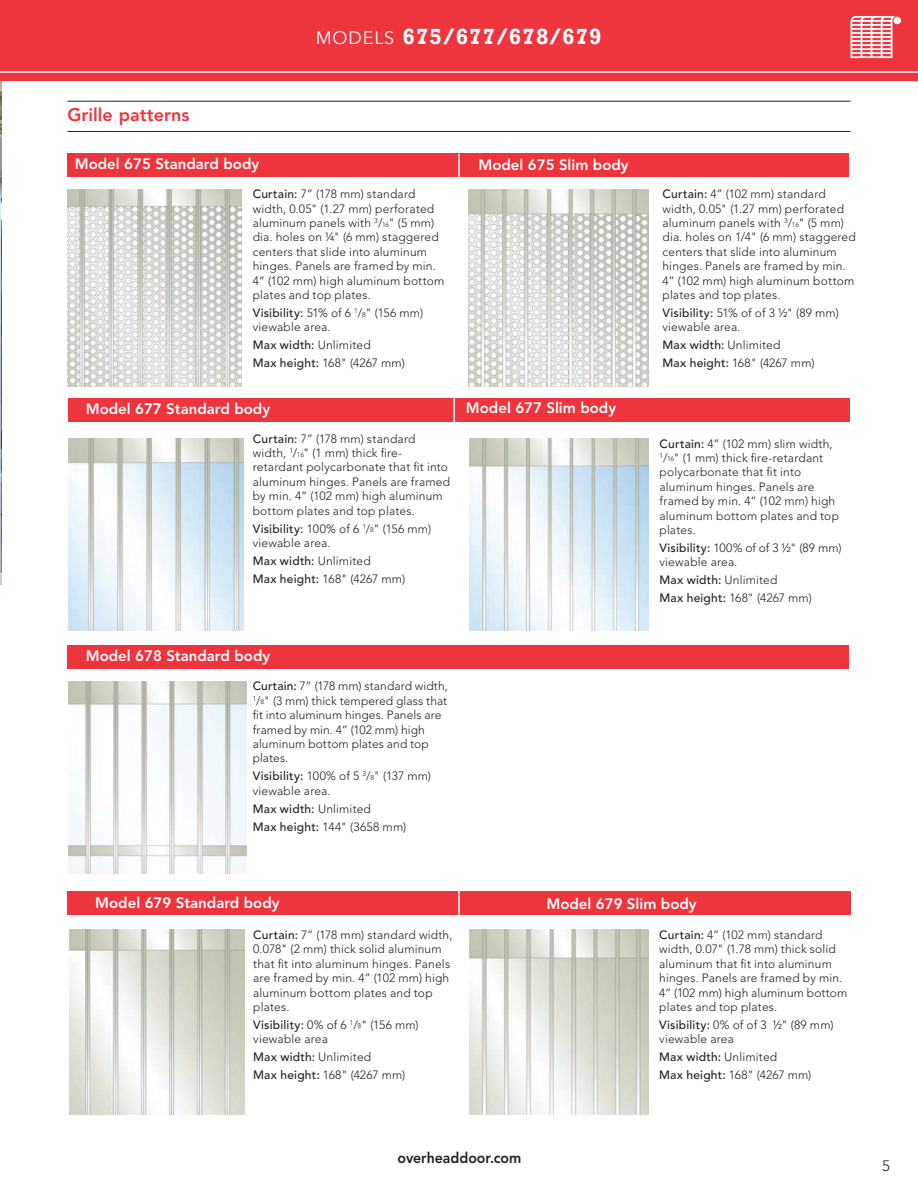
<style>
.page{position:relative;width:918px;height:1188px;background:#fff}
.page>*{position:absolute;margin:0;border:0;box-sizing:border-box;transform-origin:0 0}
.t1{font:700 22.5px "Rockwell";letter-spacing:.05em;color:#fff}
.t2{font:800 18px "Avenir LT Std";color:#ee343d}
.t3{font:800 15px "Avenir LT Std";color:#fff}
.t4{font:800 15px "Avenir LT Std";color:#231f20;scale:.94 1}
.t5{font:300 15px "Avenir LT Std";color:#231f20}
.t6{font:300 12px/14.4px "Avenir LT Std";letter-spacing:.015em;color:#231f20}
.s1{font-family:"Avenir LT Std";font-weight:400;font-size:18px}
.s2{font-weight:500}
.s3{font-size:7.05px}
</style>
<div class="page">
<img style="left:0;top:81px;width:1px;height:503px">
<div style="left:0;top:0;width:918px;height:81px;background:#ee343d"></div>
<svg style="left:850px;top:16px;width:46px;height:42px"></svg>
<div style="left:894px;top:17px;width:7px;height:7px;background:#fff;border-radius:50%"></div>
<hr style="left:0;top:71px;width:918px;height:2px;background:#fff">
<img style="left:68px;top:189px;width:174px;height:198px">
<img style="left:468px;top:189px;width:181px;height:198px">
<img style="left:68px;top:438px;width:176px;height:193px">
<img style="left:469px;top:438px;width:180px;height:193px">
<img style="left:69px;top:930px;width:176px;height:184px">
<img style="left:68px;top:682px;width:178px;height:191px">
<img style="left:469px;top:930px;width:180px;height:184px">
<hr style="left:68px;top:101px;width:782px;height:1px;background:#231f20">
<hr style="left:68px;top:131px;width:782px;height:1px;background:#231f20">
<div style="left:67px;top:153px;width:782px;height:24px;background:#ee343d"></div>
<hr style="left:458px;top:154px;width:2px;height:31px;background:#fff">
<div style="left:67px;top:645px;width:782px;height:24px;background:#ee343d"></div>
<div style="left:67px;top:891px;width:783px;height:24px;background:#ee343d"></div>
<hr style="left:458px;top:888px;width:2px;height:30px;background:#fff">
<div style="left:68px;top:398px;width:782px;height:24px;background:#ee343d"></div>
<hr style="left:453px;top:397px;width:2px;height:31px;background:#fff">
<h1 class="t1" style="left:316px;top:23px;width:287px"><span class="s1">MODELS</span> 675/677/678/679</h1>
<h2 class="t2" style="left:68px;top:104px;width:123px">Grille patterns</h2>
<p class="t3" style="left:75px;top:155px;width:186px">Model 675 Standard body</p>
<p class="t3" style="left:479px;top:156px;width:152px">Model 675 Slim body</p>
<p class="t6" style="left:253px;top:187px;width:193px"><span class="s2">Curtain:</span> 7” (178 mm) standard width, 0.05" (1.27 mm) perforated aluminum panels with <sup>3</sup>/<span class="s3">16</span>" (5 mm) dia. holes on ¼" (6 mm) staggered centers that slide into aluminum hinges. Panels are framed by min.<br>4” (102 mm) high aluminum bottom plates and top plates.</p>
<p class="t6" style="left:253px;top:306px;width:172px"><span class="s2">Visibility:</span> 51% of 6 <sup>1</sup>/<span class="s3">8</span>" (156 mm) viewable area.</p>
<p class="t6" style="left:253px;top:336px;width:154px;line-height:18px"><span class="s2">Max width:</span> Unlimited<br><span class="s2">Max height:</span> 168" (4267 mm)</p>
<p class="t3" style="left:86px;top:400px;width:186px">Model 677 Standard body</p>
<p class="t3" style="left:466px;top:399px;width:152px">Model 677 Slim body</p>
<p class="t6" style="left:253px;top:431px;width:199px"><span class="s2">Curtain:</span> 7” (178 mm) standard width, <sup>1</sup>/<span class="s3">16</span>" (1 mm) thick fire&shy;retardant polycarbonate that fit into aluminum hinges. Panels are framed by min. 4” (102 mm) high aluminum bottom plates and top plates.</p>
<p class="t6" style="left:253px;top:521px;width:180px"><span class="s2">Visibility:</span> 100% of 6 <sup>1</sup>/<span class="s3">8</span>" (156 mm) viewable area.</p>
<p class="t6" style="left:253px;top:552px;width:154px;line-height:18px"><span class="s2">Max width:</span> Unlimited<br><span class="s2">Max height:</span> 168" (4267 mm)</p>
<p class="t3" style="left:86px;top:647px;width:186px">Model 678 Standard body</p>
<p class="t6" style="left:253px;top:679px;width:197px"><span class="s2">Curtain:</span> 7” (178 mm) standard width,<br><sup>1</sup>/<span class="s3">8</span>" (3 mm) thick tempered glass that fit into aluminum hinges. Panels are framed by min. 4” (102 mm) high aluminum bottom plates and top plates.</p>
<p class="t6" style="left:253px;top:769px;width:180px"><span class="s2">Visibility:</span> 100% of 5 <sup>3</sup>/<span class="s3">8</span>" (137 mm) viewable area.</p>
<p class="t6" style="left:253px;top:800px;width:155px;line-height:18px"><span class="s2">Max width:</span> Unlimited<br><span class="s2">Max height:</span> 144" (3658 mm)</p>
<p class="t6" style="left:663px;top:187px;width:195px"><span class="s2">Curtain:</span> 4” (102 mm) standard width, 0.05" (1.27 mm) perforated aluminum panels with <sup>3</sup>/<span class="s3">16</span>" (5 mm) dia. holes on 1/4" (6 mm) staggered centers that slide into aluminum hinges. Panels are framed by min.<br>4” (102 mm) high aluminum bottom plates and top plates.</p>
<p class="t6" style="left:663px;top:306px;width:178px"><span class="s2">Visibility:</span> 51% of of 3 ½" (89 mm) viewable area.</p>
<p class="t6" style="left:663px;top:336px;width:154px;line-height:18px"><span class="s2">Max width:</span> Unlimited<br><span class="s2">Max height:</span> 168" (4267 mm)</p>
<p class="t6" style="left:660px;top:436px;width:181px"><span class="s2">Curtain:</span> 4” (102 mm) slim width,<br><sup>1</sup>/<span class="s3">16</span>" (1 mm) thick fire-retardant polycarbonate that fit into aluminum hinges. Panels are framed by min. 4” (102 mm) high aluminum bottom plates and top plates.</p>
<p class="t6" style="left:660px;top:541px;width:183px"><span class="s2">Visibility:</span> 100% of of 3 ½" (89 mm) viewable area.</p>
<p class="t6" style="left:660px;top:571px;width:154px;line-height:18px"><span class="s2">Max width:</span> Unlimited<br><span class="s2">Max height:</span> 168" (4267 mm)</p>
<p class="t3" style="left:95px;top:894px;width:186px">Model 679 Standard body</p>
<p class="t6" style="left:253px;top:928px;width:201px"><span class="s2">Curtain:</span> 7” (178 mm) standard width,<br>0.078" (2 mm) thick solid aluminum that fit into aluminum hinges. Panels are framed by min. 4” (102 mm) high aluminum bottom plates and top plates.</p>
<p class="t6" style="left:253px;top:1018px;width:167px"><span class="s2">Visibility:</span> 0% of 6 <sup>1</sup>/<span class="s3">8</span>" (156 mm) viewable area</p>
<p class="t6" style="left:253px;top:1048px;width:154px;line-height:18px"><span class="s2">Max width:</span> Unlimited<br><span class="s2">Max height:</span> 168" (4267 mm)</p>
<p class="t3" style="left:546px;top:895px;width:152px">Model 679 Slim body</p>
<p class="t6" style="left:659px;top:928px;width:190px"><span class="s2">Curtain:</span> 4” (102 mm) standard width, 0.07" (1.78 mm) thick solid aluminum that fit into aluminum hinges. Panels are framed by min.<br>4” (102 mm) high aluminum bottom plates and top plates.</p>
<p class="t6" style="left:659px;top:1018px;width:176px"><span class="s2">Visibility:</span> 0% of of 3 ½" (89 mm) viewable area</p>
<p class="t6" style="left:659px;top:1048px;width:154px;line-height:18px"><span class="s2">Max width:</span> Unlimited<br><span class="s2">Max height:</span> 168" (4267 mm)</p>
<p class="t4" style="left:398px;top:1149px;width:133px">overheaddoor.com</p>
<p class="t5" style="left:882px;top:1157px;width:9px">5</p>
</div>
